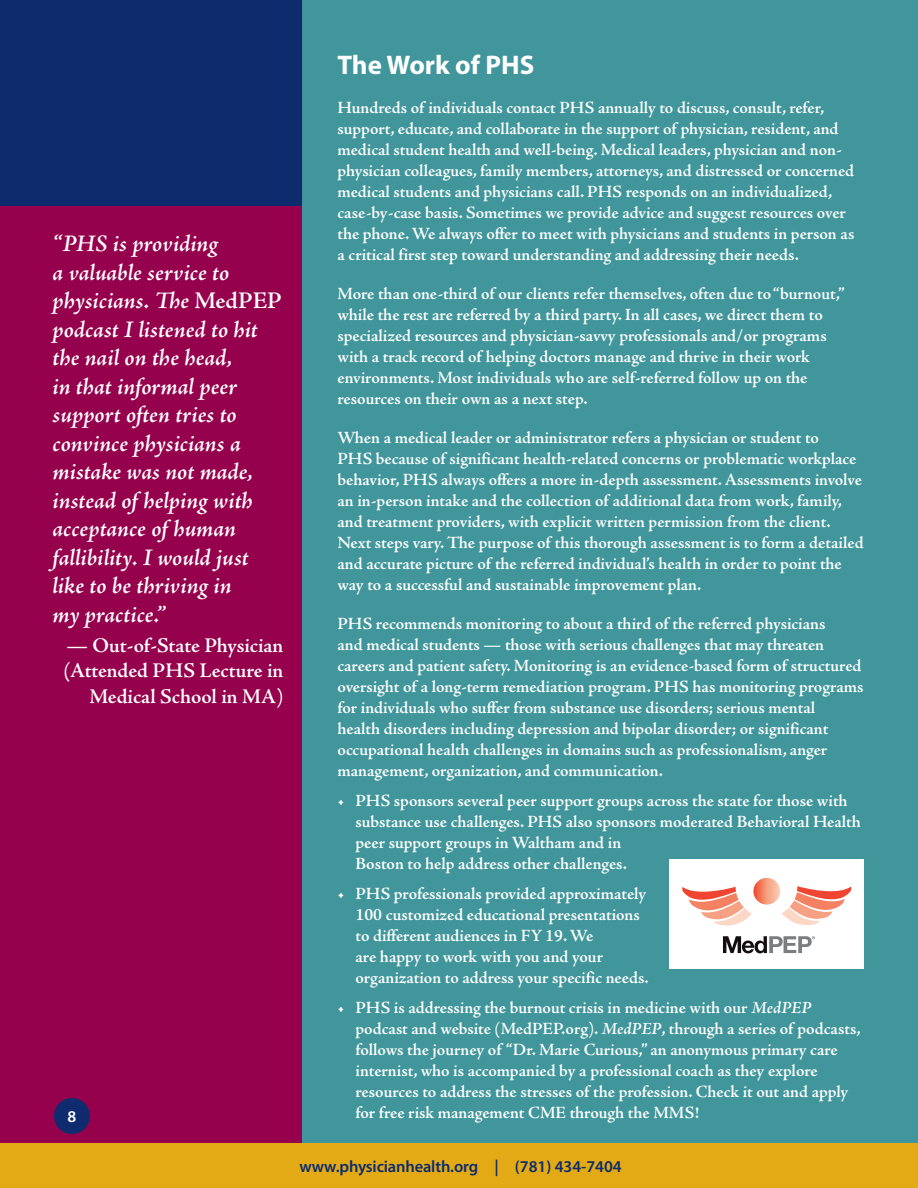
<style>
.page{position:relative;width:918px;height:1188px;background:#40969b}
.page>*{position:absolute;margin:0;border:0;box-sizing:border-box;transform-origin:0 0}
.t1{font:700 27px "Myriad Pro";color:#fff}
.QUOTE{font:italic 600 24px/28.5px "Adobe Jenson Pro";color:#fff}
.QUOTE_AU{font:600 21px/25.5px "Adobe Jenson Pro";letter-spacing:-.005em;color:#fff;text-align:right}
.TXT_LETTER{font:600 17.25px/21px "Adobe Jenson Pro";letter-spacing:-.005em;color:#fff}
.t2{font:600 16.5px "Myriad Pro";letter-spacing:-.01em;color:#0d2b6d}
.t3{font:600 16.5px "Myriad Pro";color:#fff}
.s1{font-style:normal}
.s2{font-style:italic}
</style>
<div class="page">
<div style="left:0;top:0;width:302px;height:1188px;background:#96014d"></div>
<div style="left:0;top:0;width:302px;height:205px;background:#0d2b6d"></div>
<div style="left:54px;top:1098px;width:36px;height:36px;background:#0d2b6d;border-radius:50%"></div>
<div style="left:0;top:1143px;width:918px;height:45px;background:#e3aa15"></div>
<div style="left:670px;top:859px;width:194px;height:110px;background:#fff"></div>
<svg style="left:723px;top:936px;width:92px;height:17px"></svg>
<svg style="left:682px;top:877px;width:169px;height:48px"></svg>
<img style="left:753px;top:878px;width:27px;height:27px;border-radius:13px">
<p class="QUOTE" style="left:52px;top:231px;width:231px">“PHS is providing<br>a valuable service to physicians. The <span class="s1">MedPEP </span>podcast I listened to hit the nail on the head,<br>in that informal peer support often tries to convince physicians a mistake was not made, instead of helping with acceptance of human fallibility. I would just like to be thriving in<br>my practice.”</p>
<p class="QUOTE_AU" style="left:63px;top:633px;width:222px">— Out-of-State Physician (Attended PHS Lecture in<br>Medical School in MA)</p>
<p class="t3" style="left:68px;top:1108px;width:10px">8</p>
<h1 class="t1" style="left:338px;top:50px;width:198px">The Work of PHS</h1>
<p class="TXT_LETTER" style="left:338px;top:98px;width:518px">Hundreds of individuals contact PHS annually to discuss, consult, refer, support, educate, and collaborate in the support of physician, resident, and medical student health and well-being. Medical leaders, physician and non&shy;physician colleagues, family members, attorneys, and distressed or concerned medical students and physicians call. PHS responds on an individualized, case-by-case basis. Sometimes we provide advice and suggest resources over the phone. We always offer to meet with physicians and students in person as a critical first step toward understanding and addressing their needs.</p>
<p class="TXT_LETTER" style="left:338px;top:284px;width:509px">More than one-third of our clients refer themselves, often due to “burnout,” while the rest are referred by a third party. In all cases, we direct them to specialized resources and physician-savvy professionals and/or programs with a track record of helping doctors manage and thrive in their work environments. Most individuals who are self-referred follow up on the resources on their own as a next step.</p>
<p class="TXT_LETTER" style="left:338px;top:428px;width:528px">When a medical leader or administrator refers a physician or student to<br>PHS because of significant health-related concerns or problematic workplace behavior, PHS always offers a more in-depth assessment. Assessments involve an in-person intake and the collection of additional data from work, family, and treatment providers, with explicit written permission from the client.<br>Next steps vary. The purpose of this thorough assessment is to form a detailed and accurate picture of the referred individual’s health in order to point the way to a successful and sustainable improvement plan.</p>
<p class="TXT_LETTER" style="left:338px;top:614px;width:528px">PHS recommends monitoring to about a third of the referred physicians<br>and medical students — those with serious challenges that may threaten careers and patient safety. Monitoring is an evidence-based form of structured oversight of a long-term remediation program. PHS has monitoring programs for individuals who suffer from substance use disorders; serious mental<br>health disorders including depression and bipolar disorder; or significant occupational health challenges in domains such as professionalism, anger management, organization, and communication.</p>
<p class="TXT_LETTER" style="left:356px;top:791px;width:507px;text-indent:-18px">• PHS sponsors several peer support groups across the state for those with substance use challenges. PHS also sponsors moderated Behavioral Health peer support groups in Waltham and in<br>Boston to help address other challenges.</p>
<p class="TXT_LETTER" style="left:356px;top:884px;width:295px;text-indent:-18px">• PHS professionals provided approximately 100 customized educational presentations to different audiences in FY 19. We<br>are happy to work with you and your organization to address your specific needs.</p>
<p class="TXT_LETTER" style="left:356px;top:998px;width:507px;text-indent:-18px">• PHS is addressing the burnout crisis in medicine with our <span class="s2">MedPEP </span>podcast and website (MedPEP.org). <span class="s2">MedPEP</span>, through a series of podcasts, follows the journey of “Dr. Marie Curious,” an anonymous primary care internist, who is accompanied by a professional coach as they explore resources to address the stresses of the profession. Check it out and apply for free risk management CME through the MMS!</p>
<p class="t2" style="left:299px;top:1157px;width:324px">www.physicianhealth.org | (781) 434-7404</p>
</div>
